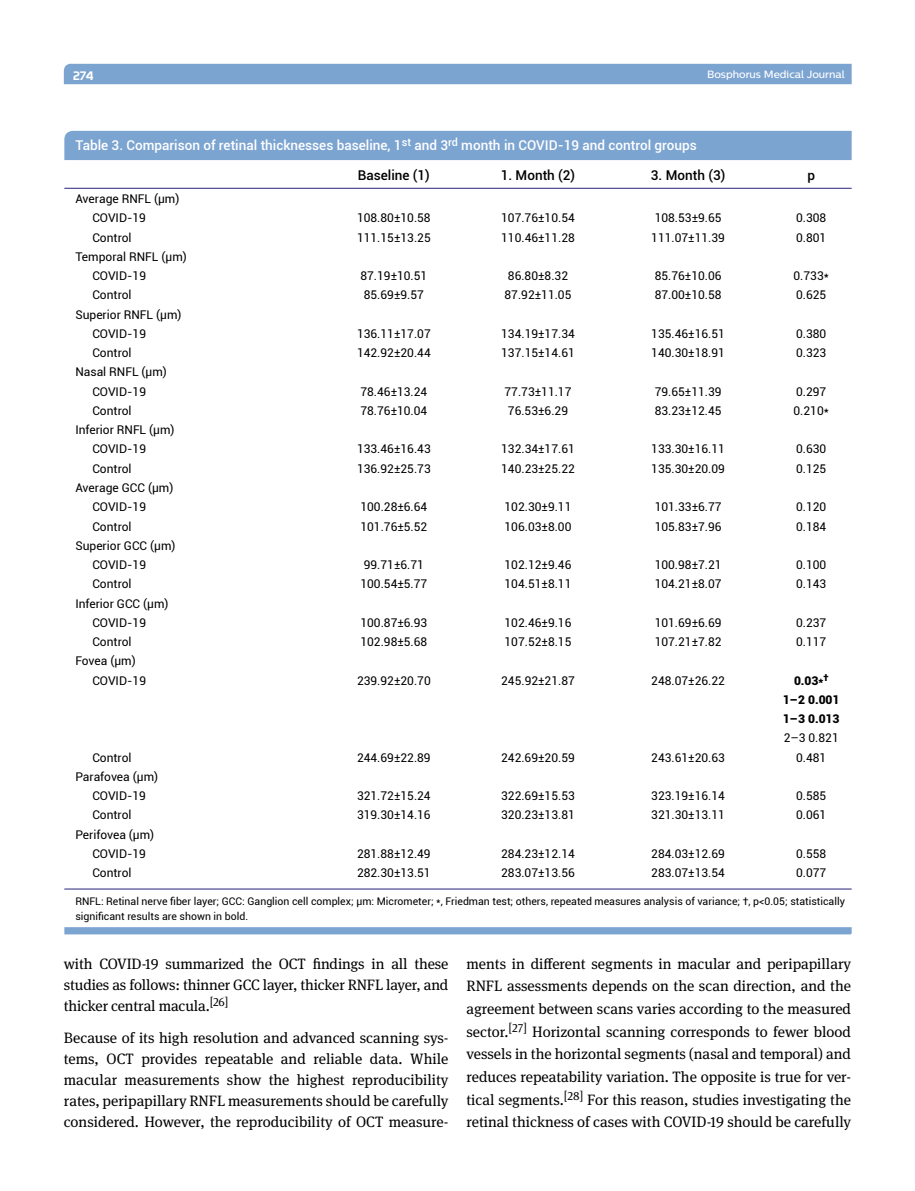
<style>
.page{position:relative;width:915px;height:1191px;background:#fff}
.page>*{position:absolute;margin:0;border:0;box-sizing:border-box;transform-origin:0 0}
.t1{font:15px/22.6px "DG Meta Serif Science";color:#000;text-align:justify}
.t2{font:500 13.5px/29.2px "Roboto";color:#fff}
.t3{font:500 13.5px "Roboto";color:#000}
.t4{font:12px/19.2px "Roboto";color:#000}
.t5{font:900 12px/19.4px "Roboto";color:#000;text-align:center}
.t6{font:12px "Prototype";color:#fff}
.t7{font:10.5px/15px "Roboto";color:#000}
.t8{font:500 10.5px "Centrale Sans";color:#fff}
.s1{color:#000}
</style>
<div class="page">
<div style="left:64px;top:64px;width:787px;height:20px;background:#7ca4d1"></div>
<div style="left:64px;top:131px;width:787px;height:29px;background:#7ca4d1"></div>
<svg style="left:64px;top:927px;width:787px;height:7px;background:#7fa6d2"></svg>
<hr style="left:64px;top:188px;width:787px;height:1px;background:#2a2278">
<hr style="left:64px;top:888px;width:787px;height:1px;background:#2a2278">
<p class="t6" style="left:73px;top:68px;width:22px">274</p>
<p class="t8" style="left:707px;top:68px;width:139px">Bosphorus Medical Journal</p>
<p class="t2" style="left:358px;top:130px;width:340px;text-indent:-282px">Table 3. Comparison of retinal thicknesses baseline, 1<sup>st</sup> and 3<sup>rd</sup> month in COVID-19 and control groups<br><span class="s1">Baseline (1)</span></p>
<p class="t3" style="left:500px;top:165px;width:76px">1. Month (2)</p>
<p class="t3" style="left:650px;top:165px;width:76px">3. Month (3)</p>
<p class="t3" style="left:807px;top:165px;width:9px">p</p>
<p class="t4" style="left:92px;top:189px;width:89px;text-indent:-17px">Average RNFL (µm)<br>COVID-19</p>
<p class="t4" style="left:357px;top:208px;width:75px">108.80±10.58</p>
<p class="t4" style="left:501px;top:208px;width:75px">107.76±10.54</p>
<p class="t4" style="left:654px;top:208px;width:68px">108.53±9.65</p>
<p class="t4" style="left:795px;top:208px;width:32px">0.308</p>
<p class="t4" style="left:92px;top:227px;width:41px">Control</p>
<p class="t4" style="left:357px;top:227px;width:75px">111.15±13.25</p>
<p class="t4" style="left:501px;top:227px;width:75px">110.46±11.28</p>
<p class="t4" style="left:651px;top:227px;width:75px">111.07±11.39</p>
<p class="t4" style="left:795px;top:227px;width:32px">0.801</p>
<p class="t4" style="left:92px;top:247px;width:96px;text-indent:-17px">Temporal RNFL (µm)<br>COVID-19</p>
<p class="t4" style="left:360px;top:266px;width:68px">87.19±10.51</p>
<p class="t4" style="left:507px;top:266px;width:62px">86.80±8.32</p>
<p class="t4" style="left:654px;top:266px;width:68px">85.76±10.06</p>
<p class="t4" style="left:793px;top:266px;width:37px">0.733*</p>
<p class="t4" style="left:92px;top:285px;width:41px">Control</p>
<p class="t4" style="left:363px;top:285px;width:62px">85.69±9.57</p>
<p class="t4" style="left:504px;top:285px;width:68px">87.92±11.05</p>
<p class="t4" style="left:654px;top:285px;width:68px">87.00±10.58</p>
<p class="t4" style="left:795px;top:285px;width:32px">0.625</p>
<p class="t4" style="left:92px;top:304px;width:91px;text-indent:-17px">Superior RNFL (µm)<br>COVID-19</p>
<p class="t4" style="left:357px;top:324px;width:75px">136.11±17.07</p>
<p class="t4" style="left:501px;top:324px;width:75px">134.19±17.34</p>
<p class="t4" style="left:651px;top:324px;width:75px">135.46±16.51</p>
<p class="t4" style="left:795px;top:324px;width:32px">0.380</p>
<p class="t4" style="left:92px;top:343px;width:41px">Control</p>
<p class="t4" style="left:357px;top:343px;width:75px">142.92±20.44</p>
<p class="t4" style="left:501px;top:343px;width:75px">137.15±14.61</p>
<p class="t4" style="left:651px;top:343px;width:75px">140.30±18.91</p>
<p class="t4" style="left:795px;top:343px;width:32px">0.323</p>
<p class="t4" style="left:75px;top:362px;width:93px;text-align:center">Nasal RNFL (µm)<br>COVID-19</p>
<p class="t4" style="left:360px;top:381px;width:68px">78.46±13.24</p>
<p class="t4" style="left:504px;top:381px;width:68px">77.73±11.17</p>
<p class="t4" style="left:654px;top:381px;width:68px">79.65±11.39</p>
<p class="t4" style="left:795px;top:381px;width:32px">0.297</p>
<p class="t4" style="left:92px;top:401px;width:41px">Control</p>
<p class="t4" style="left:360px;top:401px;width:68px">78.76±10.04</p>
<p class="t4" style="left:507px;top:401px;width:62px">76.53±6.29</p>
<p class="t4" style="left:654px;top:401px;width:68px">83.23±12.45</p>
<p class="t4" style="left:793px;top:401px;width:37px">0.210*</p>
<p class="t4" style="left:92px;top:420px;width:84px;text-indent:-17px">Inferior RNFL (µm)<br>COVID-19</p>
<p class="t4" style="left:357px;top:439px;width:75px">133.46±16.43</p>
<p class="t4" style="left:501px;top:439px;width:75px">132.34±17.61</p>
<p class="t4" style="left:651px;top:439px;width:75px">133.30±16.11</p>
<p class="t4" style="left:795px;top:439px;width:32px">0.630</p>
<p class="t4" style="left:92px;top:458px;width:41px">Control</p>
<p class="t4" style="left:357px;top:458px;width:75px">136.92±25.73</p>
<p class="t4" style="left:501px;top:458px;width:75px">140.23±25.22</p>
<p class="t4" style="left:651px;top:458px;width:75px">135.30±20.09</p>
<p class="t4" style="left:795px;top:458px;width:32px">0.125</p>
<p class="t4" style="left:92px;top:478px;width:83px;text-indent:-17px">Average GCC (µm)<br>COVID-19</p>
<p class="t4" style="left:360px;top:497px;width:68px">100.28±6.64</p>
<p class="t4" style="left:504px;top:497px;width:68px">102.30±9.11</p>
<p class="t4" style="left:654px;top:497px;width:68px">101.33±6.77</p>
<p class="t4" style="left:795px;top:497px;width:32px">0.120</p>
<p class="t4" style="left:92px;top:516px;width:41px">Control</p>
<p class="t4" style="left:360px;top:516px;width:68px">101.76±5.52</p>
<p class="t4" style="left:504px;top:516px;width:68px">106.03±8.00</p>
<p class="t4" style="left:654px;top:516px;width:68px">105.83±7.96</p>
<p class="t4" style="left:795px;top:516px;width:32px">0.184</p>
<p class="t4" style="left:92px;top:535px;width:85px;text-indent:-17px">Superior GCC (µm)<br>COVID-19</p>
<p class="t4" style="left:363px;top:554px;width:62px">99.71±6.71</p>
<p class="t4" style="left:504px;top:554px;width:68px">102.12±9.46</p>
<p class="t4" style="left:654px;top:554px;width:68px">100.98±7.21</p>
<p class="t4" style="left:795px;top:554px;width:32px">0.100</p>
<p class="t4" style="left:92px;top:574px;width:41px">Control</p>
<p class="t4" style="left:360px;top:574px;width:68px">100.54±5.77</p>
<p class="t4" style="left:504px;top:574px;width:68px">104.51±8.11</p>
<p class="t4" style="left:654px;top:574px;width:68px">104.21±8.07</p>
<p class="t4" style="left:795px;top:574px;width:32px">0.143</p>
<p class="t4" style="left:75px;top:593px;width:95px;text-align:center">Inferior GCC (µm)<br>COVID-19</p>
<p class="t4" style="left:360px;top:612px;width:68px">100.87±6.93</p>
<p class="t4" style="left:504px;top:612px;width:68px">102.46±9.16</p>
<p class="t4" style="left:654px;top:612px;width:68px">101.69±6.69</p>
<p class="t4" style="left:795px;top:612px;width:32px">0.237</p>
<p class="t4" style="left:92px;top:631px;width:41px">Control</p>
<p class="t4" style="left:360px;top:631px;width:68px">102.98±5.68</p>
<p class="t4" style="left:504px;top:631px;width:68px">107.52±8.15</p>
<p class="t4" style="left:654px;top:631px;width:68px">107.21±7.82</p>
<p class="t4" style="left:795px;top:631px;width:32px">0.117</p>
<p class="t4" style="left:92px;top:651px;width:55px;text-indent:-17px">Fovea (µm)<br>COVID-19</p>
<p class="t4" style="left:357px;top:670px;width:75px">239.92±20.70</p>
<p class="t4" style="left:501px;top:670px;width:75px">245.92±21.87</p>
<p class="t4" style="left:651px;top:670px;width:75px">248.07±26.22</p>
<p class="t5" style="left:782px;top:670px;width:58px">0.03*<sup>†<br></sup>1–2 0.001<br>1–3 0.013</p>
<p class="t4" style="left:783px;top:728px;width:57px">2–3 0.821</p>
<p class="t4" style="left:92px;top:747px;width:41px">Control</p>
<p class="t4" style="left:357px;top:747px;width:75px">244.69±22.89</p>
<p class="t4" style="left:501px;top:747px;width:75px">242.69±20.59</p>
<p class="t4" style="left:651px;top:747px;width:75px">243.61±20.63</p>
<p class="t4" style="left:795px;top:747px;width:32px">0.481</p>
<p class="t4" style="left:75px;top:766px;width:84px;text-align:center">Parafovea (µm)<br>COVID-19</p>
<p class="t4" style="left:357px;top:786px;width:75px">321.72±15.24</p>
<p class="t4" style="left:501px;top:786px;width:75px">322.69±15.53</p>
<p class="t4" style="left:651px;top:786px;width:75px">323.19±16.14</p>
<p class="t4" style="left:795px;top:786px;width:32px">0.585</p>
<p class="t4" style="left:92px;top:805px;width:41px">Control</p>
<p class="t4" style="left:357px;top:805px;width:75px">319.30±14.16</p>
<p class="t4" style="left:501px;top:805px;width:75px">320.23±13.81</p>
<p class="t4" style="left:651px;top:805px;width:75px">321.30±13.11</p>
<p class="t4" style="left:795px;top:805px;width:32px">0.061</p>
<p class="t4" style="left:92px;top:824px;width:63px;text-indent:-17px">Perifovea (µm)<br>COVID-19</p>
<p class="t4" style="left:357px;top:843px;width:75px">281.88±12.49</p>
<p class="t4" style="left:501px;top:843px;width:75px">284.23±12.14</p>
<p class="t4" style="left:651px;top:843px;width:75px">284.03±12.69</p>
<p class="t4" style="left:795px;top:843px;width:32px">0.558</p>
<p class="t4" style="left:92px;top:863px;width:41px">Control</p>
<p class="t4" style="left:357px;top:863px;width:75px">282.30±13.51</p>
<p class="t4" style="left:501px;top:863px;width:75px">283.07±13.56</p>
<p class="t4" style="left:651px;top:863px;width:75px">283.07±13.54</p>
<p class="t4" style="left:795px;top:863px;width:32px">0.077</p>
<p class="t7" style="left:75px;top:893px;width:770px">RNFL: Retinal nerve fiber layer; GCC: Ganglion cell complex; µm: Micrometer; *, Friedman test; others, repeated measures analysis of variance; †, p&lt;0.05; statistically significant results are shown in bold.</p>
<p class="t1" style="left:64px;top:952px;width:386px;line-height:21.1px">with COVID-19 summarized the OCT findings in all these studies as follows: thinner GCC layer, thicker RNFL layer, and thicker central macula.<sup>[26]</sup></p>
<p class="t1" style="left:64px;top:1026px;width:386px;line-height:21.1px">Because of its high resolution and advanced scanning sys&shy;tems, OCT provides repeatable and reliable data. While macular measurements show the highest reproducibility rates, peripapillary RNFL measurements should be carefully considered. However, the reproducibility of OCT measure-</p>
<p class="t1" style="left:466px;top:952px;width:386px">ments in different segments in macular and peripapillary RNFL assessments depends on the scan direction, and the agreement between scans varies according to the measured sector.<sup>[27]</sup> Horizontal scanning corresponds to fewer blood vessels in the horizontal segments (nasal and temporal) and reduces repeatability variation. The opposite is true for ver&shy;tical segments.<sup>[28]</sup> For this reason, studies investigating the retinal thickness of cases with COVID-19 should be carefully</p>
</div>
